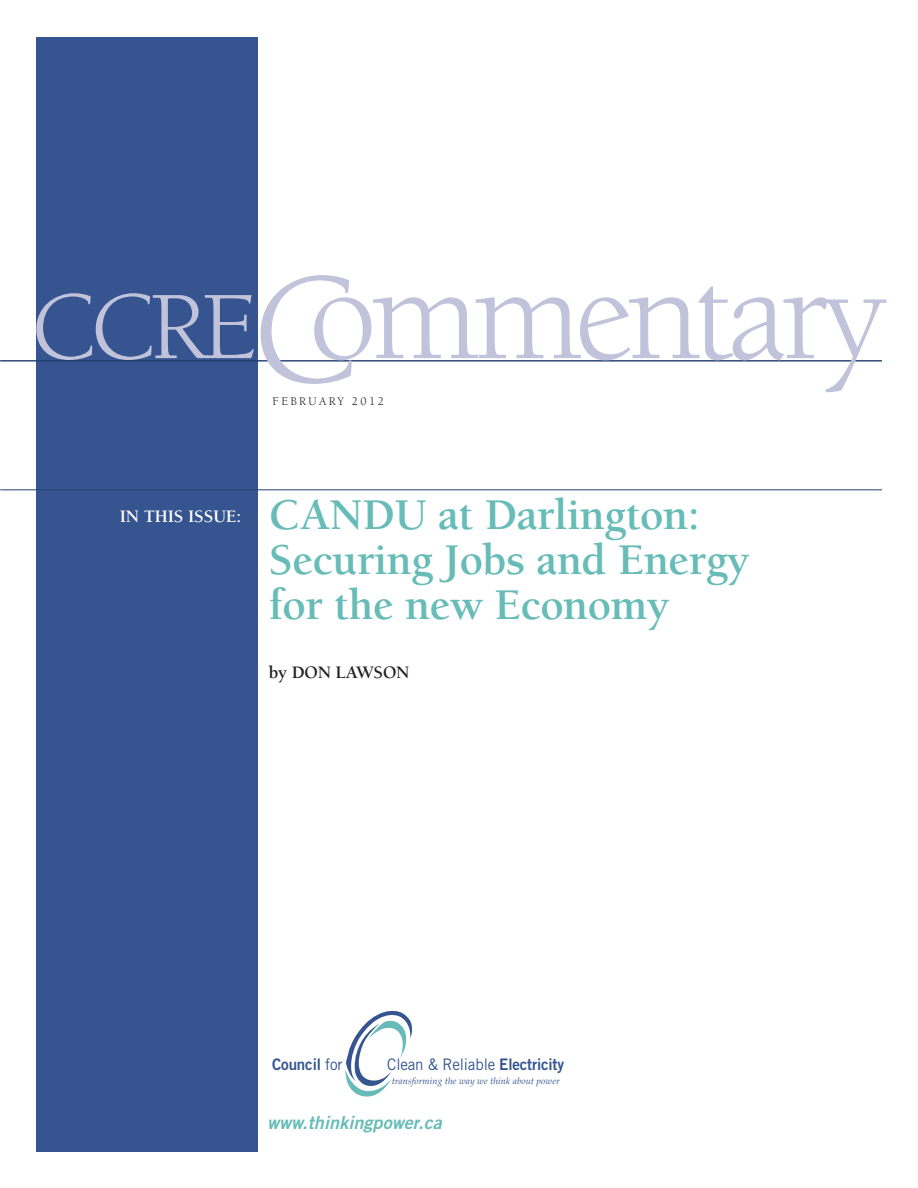
<style>
.page{position:relative;width:918px;height:1188px;background:#fff}
.page>*{position:absolute;margin:0;border:0;box-sizing:border-box;transform-origin:0 0}
.t1{font:700 45px/45px "Berkeley";letter-spacing:-.01em;color:#67bcb7}
.t2{font:italic 18px "Trade Gothic Bold Two";letter-spacing:.005em;color:#67bcb7}
.t3{font:700 18px "Berkeley";letter-spacing:-.01em;color:#fff}
.t4{font:700 18px "Berkeley";letter-spacing:-.01em;color:#231f20}
.t5{font:15.9px "Trade Gothic";letter-spacing:-.01em;color:#345590;scale:.95 1}
.t6{font:15.9px "Trade Gothic Bold Two";letter-spacing:-.01em;color:#345590;scale:.95 1}
.t7{font:12px "Berkeley";letter-spacing:.2em;color:#231f20}
.t8{font:italic 9.15px "Book Antiqua";letter-spacing:.015em;color:#345590}
.s1{font-family:"Trade Gothic"}
.s2{font-family:"Trade Gothic Bold Two"}
</style>
<div class="page">
<div style="left:36px;top:38px;width:221px;height:1114px;background:#355490"></div>
<hr style="left:0;top:361px;width:882px;height:1px;background:#234172">
<svg style="left:345px;top:1010px;width:67px;height:87px"></svg>
<hr style="left:0;top:490px;width:882px;height:1px;background:#234172">
<svg style="left:36px;top:275px;width:851px;height:117px"></svg>
<p class="t7" style="left:273px;top:395px;width:113px">FEBRUARY 2012</p>
<p class="t3" style="left:120px;top:507px;width:123px">IN THIS ISSUE:</p>
<p class="t1" style="left:269px;top:493px;width:482px">CANDU at Darlington:<br>Securing Jobs and Energy for the new Economy</p>
<p class="t4" style="left:269px;top:663px;width:142px">by DON LAWSON</p>
<p class="t6" style="left:272px;top:1055px;width:76px">Council <span class="s1">for</span></p>
<p class="t5" style="left:387px;top:1055px;width:188px">Clean &amp; Reliable <span class="s2">Electricity</span></p>
<p class="t8" style="left:392px;top:1076px;width:169px">transforming the way we think about power</p>
<p class="t2" style="left:267px;top:1111px;width:176px">www.thinkingpower.ca</p>
</div>
